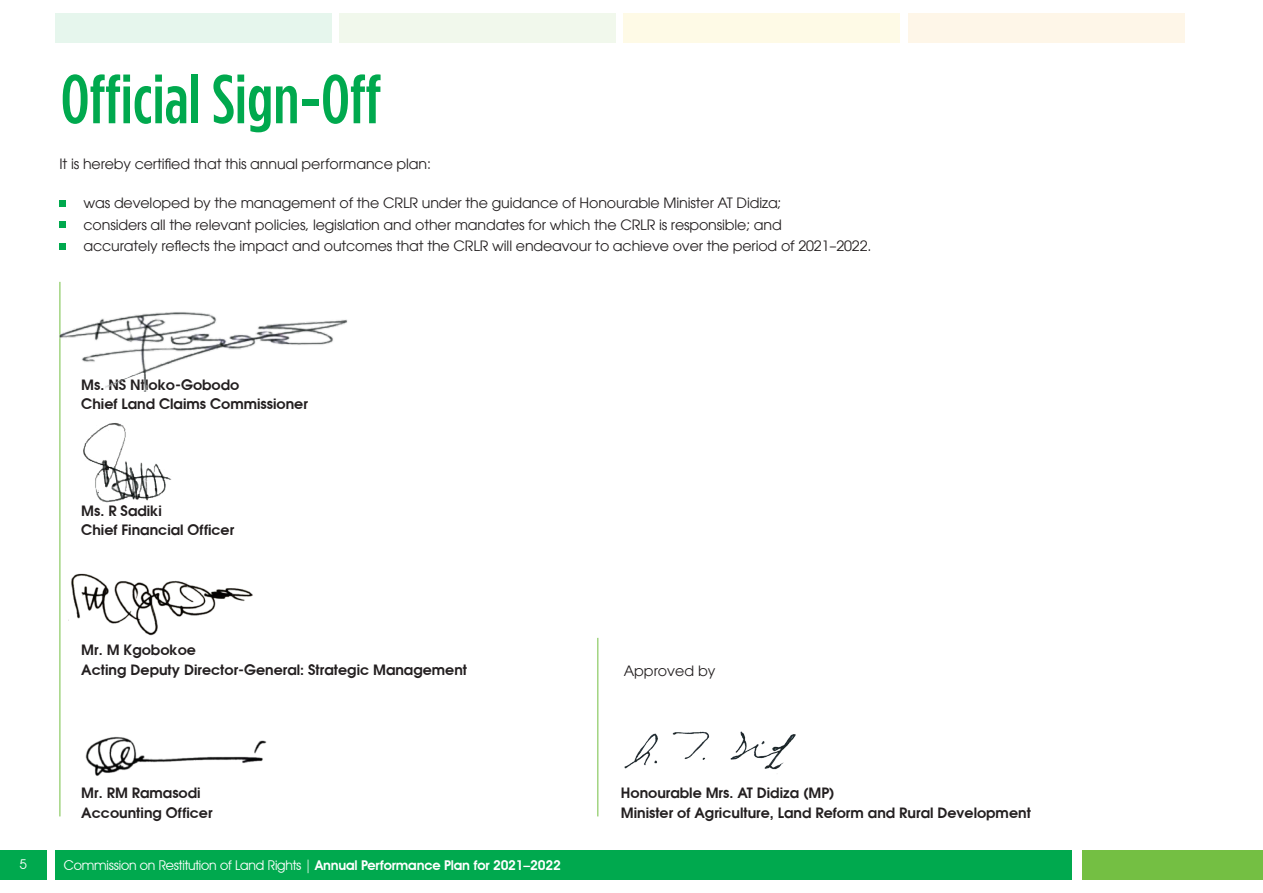
<style>
.page{position:relative;width:1263px;height:893px;background:#fff}
.page>*{position:absolute;margin:0;border:0;box-sizing:border-box;transform-origin:0 0}
.t1{font:500 69px "Gotham Condensed";color:#00a94e}
.t2{font:14.25px "Avant Garde LT";letter-spacing:-.01em;color:#231f20}
.t3{font:600 14.25px "Avant Garde";color:#231f20}
.t4{font:13.5px "Avant Garde IT Cby BT";letter-spacing:-.015em;color:#fff}
.s1{font-weight:600}
</style>
<div class="page">
<div style="left:55px;top:13px;width:276px;height:30px;background:#e6f6ed"></div>
<div style="left:340px;top:13px;width:276px;height:30px;background:#f1f8ec"></div>
<div style="left:624px;top:13px;width:276px;height:30px;background:#fefae6"></div>
<div style="left:908px;top:13px;width:276px;height:30px;background:#fef6e8"></div>
<div style="left:0;top:850px;width:47px;height:30px;background:#00a94e"></div>
<div style="left:55px;top:850px;width:1016px;height:30px;background:#00a94e"></div>
<div style="left:1082px;top:850px;width:181px;height:30px;background:#74bf43"></div>
<div style="left:60px;top:200px;width:6px;height:7px;background:#00a94e"></div>
<svg style="left:60px;top:222px;width:6px;height:6px"></svg>
<div style="left:60px;top:243px;width:6px;height:7px;background:#00a94e"></div>
<hr style="left:60px;top:282px;width:1px;height:534px;background:#74bf43">
<hr style="left:597px;top:638px;width:1px;height:178px;background:#74bf43">
<img style="left:85px;top:736px;width:182px;height:40px">
<img style="left:71px;top:573px;width:182px;height:63px">
<img style="left:59px;top:286px;width:289px;height:105px">
<img style="left:83px;top:423px;width:89px;height:80px">
<img style="left:624px;top:731px;width:172px;height:43px">
<p class="t1" style="left:61px;top:61px;width:322px">Official Sign-Off</p>
<p class="t2" style="left:60px;top:155px;width:373px">It is hereby certified that this annual performance plan:</p>
<p class="t2" style="left:84px;top:194px;width:699px">was developed by the management of the CRLR under the guidance of Honourable Minister AT Didiza;</p>
<p class="t2" style="left:84px;top:216px;width:700px">considers all the relevant policies, legislation and other mandates for which the CRLR is responsible; and</p>
<p class="t2" style="left:84px;top:238px;width:789px">accurately reflects the impact and outcomes that the CRLR will endeavour to achieve over the period of 2021–2022.</p>
<p class="t3" style="left:81px;top:375px;width:159px">Ms. NS Ntloko-Gobodo</p>
<p class="t3" style="left:81px;top:394px;width:228px">Chief Land Claims Commissioner</p>
<p class="t3" style="left:81px;top:501px;width:82px">Ms. R Sadiki</p>
<p class="t3" style="left:81px;top:521px;width:155px">Chief Financial Officer</p>
<p class="t3" style="left:81px;top:641px;width:116px">Mr. M Kgobokoe</p>
<p class="t3" style="left:81px;top:660px;width:387px">Acting Deputy Director-General: Strategic Management</p>
<p class="t2" style="left:624px;top:663px;width:93px">Approved by</p>
<p class="t3" style="left:81px;top:783px;width:121px">Mr. RM Ramasodi</p>
<p class="t3" style="left:81px;top:803px;width:133px">Accounting Officer</p>
<p class="t4" style="left:20px;top:856px;width:9px">5</p>
<p class="t4" style="left:64px;top:857px;width:499px">Commission on Restitution of Land Rights | <span class="s1">Annual Performance Plan for 2021–2022</span></p>
<p class="t3" style="left:621px;top:783px;width:215px">Honourable Mrs. AT Didiza (MP)</p>
<p class="t3" style="left:621px;top:803px;width:412px">Minister of Agriculture, Land Reform and Rural Development</p>
</div>
